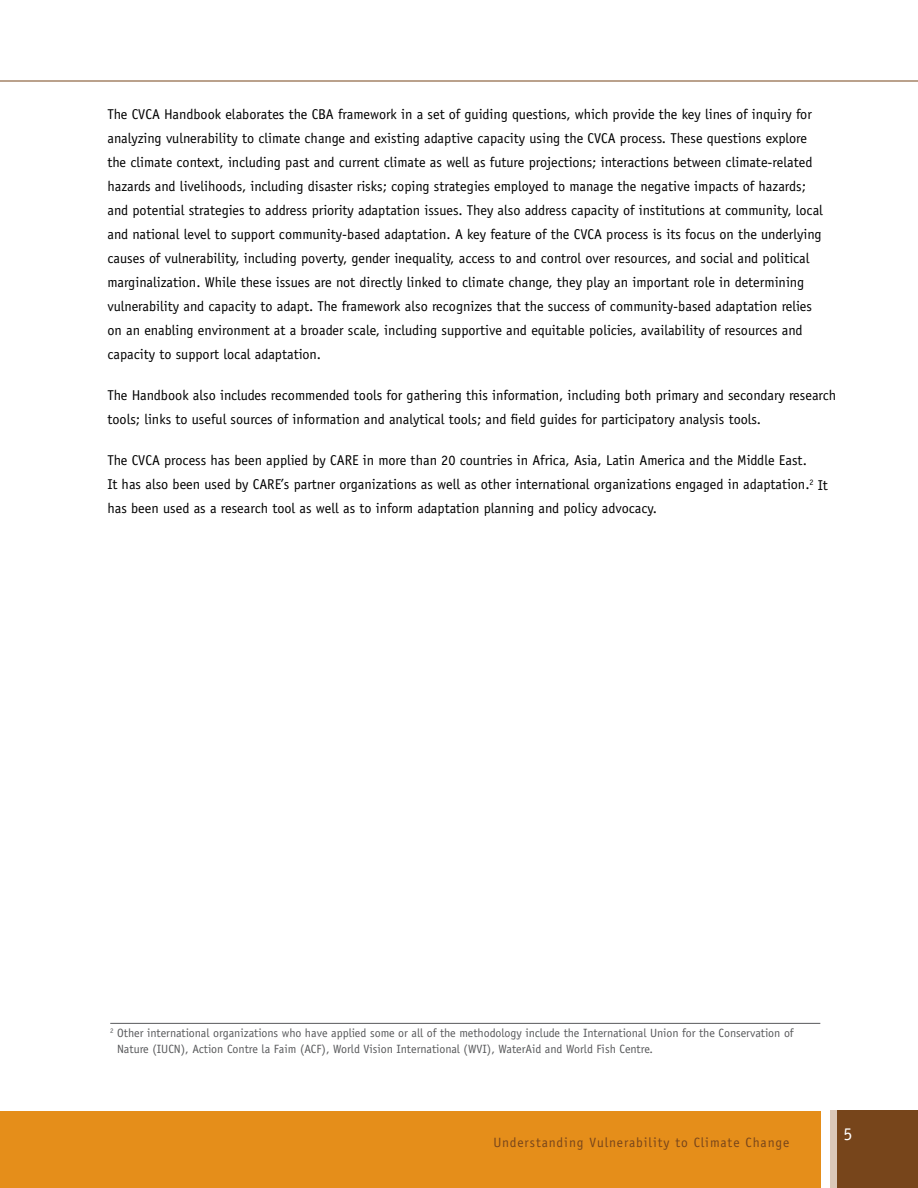
<style>
.page{position:relative;width:918px;height:1188px;background:#fff}
.page>*{position:absolute;margin:0;border:0;box-sizing:border-box;transform-origin:0 0}
.t1{font:18px "Officina Sans";color:#fff}
.t2{font:14.25px/24px "Officina Sans";color:#000}
.t3{font:13.5px "Officina Sans";letter-spacing:.07em;color:#77451b}
.t4{font:12px/16.5px "Officina Sans";color:#58595b}
</style>
<div class="page">
<div style="left:0;top:1111px;width:820px;height:77px;background:#e58e1a"></div>
<div style="left:831px;top:1110px;width:6px;height:78px;background:#dac8b9"></div>
<div style="left:837px;top:1110px;width:81px;height:78px;background:#77451b"></div>
<hr style="left:0;top:81px;width:918px;height:1px;background:#77451b">
<hr style="left:110px;top:1023px;width:710px;height:1px;background:#58595b">
<p class="t2" style="left:107px;top:103px;width:717px">The CVCA Handbook elaborates the CBA framework in a set of guiding questions, which provide the key lines of inquiry for analyzing vulnerability to climate change and existing adaptive capacity using the CVCA process. These questions explore the climate context, including past and current climate as well as future projections; interactions between climate-related hazards and livelihoods, including disaster risks; coping strategies employed to manage the negative impacts of hazards; and potential strategies to address priority adaptation issues. They also address capacity of institutions at community, local and national level to support community-based adaptation. A key feature of the CVCA process is its focus on the underlying causes of vulnerability, including poverty, gender inequality, access to and control over resources, and social and political marginalization. While these issues are not directly linked to climate change, they play an important role in determining vulnerability and capacity to adapt. The framework also recognizes that the success of community-based adaptation relies on an enabling environment at a broader scale, including supportive and equitable policies, availability of resources and capacity to support local adaptation.</p>
<p class="t2" style="left:107px;top:384px;width:730px">The Handbook also includes recommended tools for gathering this information, including both primary and secondary research tools; links to useful sources of information and analytical tools; and field guides for participatory analysis tools.</p>
<p class="t2" style="left:107px;top:449px;width:722px">The CVCA process has been applied by CARE in more than 20 countries in Africa, Asia, Latin America and the Middle East.<br>It has also been used by CARE’s partner organizations as well as other international organizations engaged in adaptation.<sup>2</sup> It has been used as a research tool as well as to inform adaptation planning and policy advocacy.</p>
<p class="t4" style="left:117px;top:1024px;width:678px;text-indent:-7px"><sup>2</sup> Other international organizations who have applied some or all of the methodology include the International Union for the Conservation of<br>Nature (IUCN), Action Contre la Faim (ACF), World Vision International (WVI), WaterAid and World Fish Centre.</p>
<p class="t3" style="left:494px;top:1134px;width:297px">Understanding Vulnerability to Climate Change</p>
<p class="t1" style="left:843px;top:1124px;width:10px">5</p>
</div>
